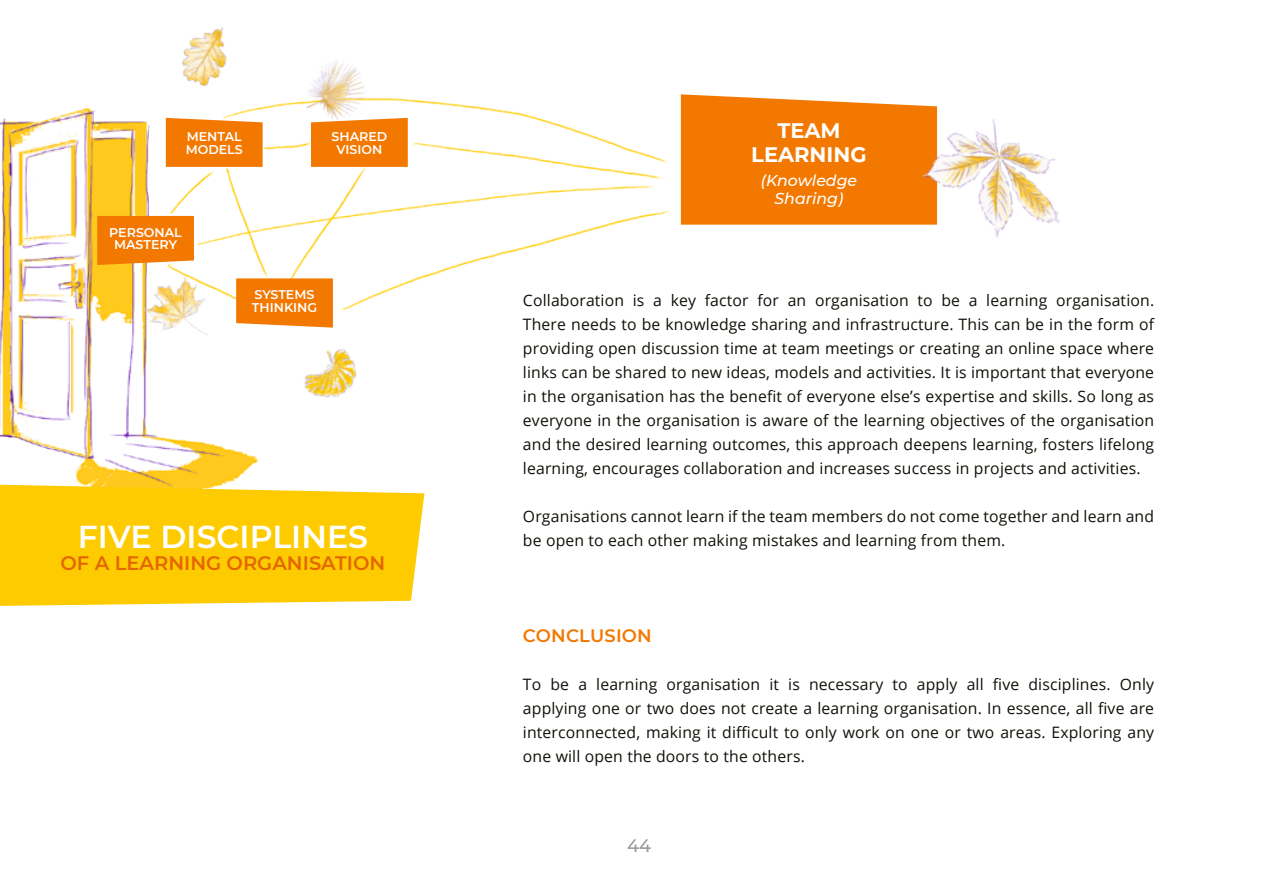
<style>
.page{position:relative;width:1263px;height:893px;background:#fff}
.page>*{position:absolute;margin:0;border:0;box-sizing:border-box;transform-origin:0 0}
.t1{font:600 31.65px "Montserrat";color:#fff}
.t2{font:700 21px/24px "Montserrat";color:#fff;text-align:center}
.t3{font:600 19.5px "Montserrat";color:#e46600}
.t4{font:600 18px "Montserrat";letter-spacing:.01em;color:#f37800}
.t5{font:500 18px "Montserrat";color:#9c9894}
.t6{font:15.75px/24px "Open Sans";letter-spacing:.01em;color:#110f08;text-align:justify}
.t7{font:italic 500 15.75px/18px "Montserrat";color:#fff;text-align:center}
.t8{font:600 12.6px/12.6px "Montserrat";color:#fff;text-align:center}
</style>
<div class="page">
<img style="left:0;top:98px;width:479px;height:399px">
<svg style="left:0;top:485px;width:424px;height:121px;background:#fece0f"></svg>
<div style="left:681px;top:94px;width:224px;height:131px;background:#f37800"></div>
<div style="left:311px;top:118px;width:97px;height:49px;background:#f37800"></div>
<svg style="left:166px;top:118px;width:97px;height:49px;background:#f37e0c"></svg>
<svg style="left:97px;top:216px;width:97px;height:49px;background:#f37d09"></svg>
<svg style="left:236px;top:278px;width:97px;height:50px;background:#f38010"></svg>
<img style="left:287px;top:340px;width:82px;height:81px">
<img style="left:292px;top:61px;width:88px;height:74px">
<img style="left:182px;top:27px;width:45px;height:59px">
<img style="left:138px;top:274px;width:72px;height:75px">
<img style="left:905px;top:104px;width:155px;height:134px">
<p class="t8" style="left:186px;top:130px;width:59px;text-align:left">MENTAL<br>MODELS</p>
<p class="t8" style="left:109px;top:225px;width:74px">PERSONAL<br>MASTERY</p>
<p class="t8" style="left:331px;top:130px;width:57px">SHARED<br>VISION</p>
<h2 class="t2" style="left:751px;top:118px;width:117px">TEAM<br>LEARNING</h2>
<p class="t7" style="left:761px;top:171px;width:98px">(Knowledge<br>Sharing)</p>
<p class="t8" style="left:252px;top:288px;width:67px;text-align:left">SYSTEMS<br>THINKING</p>
<p class="t6" style="left:523px;top:288px;width:633px">Collaboration is a key factor for an organisation to be a learning organisation.<br>There needs to be knowledge sharing and infrastructure. This can be in the form of providing open discussion time at team meetings or creating an online space where links can be shared to new ideas, models and activities. It is important that everyone in the organisation has the benefit of everyone else’s expertise and skills. So long as everyone in the organisation is aware of the learning objectives of the organisation and the desired learning outcomes, this approach deepens learning, fosters lifelong learning, encourages collaboration and increases success in projects and activities.</p>
<p class="t6" style="left:523px;top:504px;width:633px">Organisations cannot learn if the team members do not come together and learn and be open to each other making mistakes and learning from them.</p>
<h1 class="t1" style="left:78px;top:514px;width:292px">FIVE DISCIPLINES</h1>
<p class="t3" style="left:61px;top:549px;width:326px">OF A LEARNING ORGANISATION</p>
<p class="t4" style="left:523px;top:623px;width:130px">CONCLUSION</p>
<p class="t6" style="left:523px;top:672px;width:633px">To be a learning organisation it is necessary to apply all five disciplines. Only applying one or two does not create a learning organisation. In essence, all five are interconnected, making it difficult to only work on one or two areas. Exploring any one will open the doors to the others.</p>
<p class="t5" style="left:627px;top:832px;width:26px">44</p>
</div>
